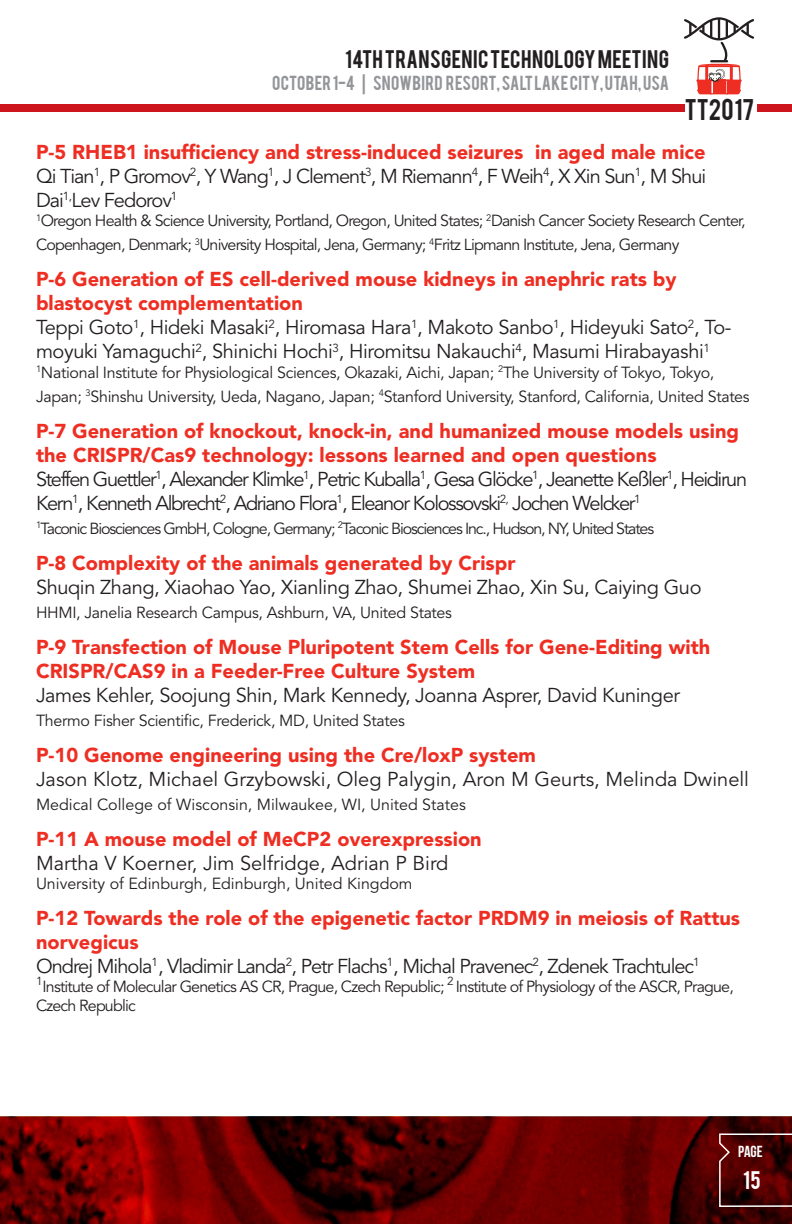
<style>
.page{position:relative;width:792px;height:1224px;background:#fff}
.page>*{position:absolute;margin:0;border:0;box-sizing:border-box;transform-origin:0 0}
.t1{font:23.6px "Bebas";color:#231f20}
.t2{font:900 20px/24px "Avenir LT Std";color:#ee2e22}
.Paragraph_Style_1{font:20px/24px "Avenir LT Std";letter-spacing:-.02em;color:#231f20}
.Paragraph_Style_1-2{font:20px/24px "Avenir LT Std";letter-spacing:-.07em;color:#231f20}
.Paragraph_Style_1-3{font:20px/24px "Avenir LT Std";letter-spacing:-.05em;color:#231f20}
.Paragraph_Style_1-4{font:20px "Avenir LT Std";color:#231f20}
.t3{font:20px "Bebas";letter-spacing:.015em;color:#231f20}
.t4{font:20px "Bebas";color:#fff}
.Paragraph_Style_1-5{font:16px/24px "Avenir LT Std";letter-spacing:-.04em;color:#231f20}
.Paragraph_Style_1-6{font:16px/24px "Avenir LT Std";letter-spacing:-.02em;color:#231f20}
.Paragraph_Style_1-7{font:16px "Avenir LT Std";color:#231f20}
.Paragraph_Style_1-8{font:16px "Avenir LT Std";letter-spacing:-.07em;color:#231f20}
.t5{font:16px "Bebas";letter-spacing:.02em;color:#939598}
.t6{font:16px "Bebas Neue";color:#fff}
</style>
<div class="page">
<img style="left:0;top:1116px;width:792px;height:108px">
<div style="left:0;top:104px;width:792px;height:8px;background:#cd151d"></div>
<svg style="left:718px;top:1133px;width:74px;height:75px;background:#520f0f"></svg>
<div style="left:685px;top:90px;width:72px;height:36px;background:#fff"></div>
<svg style="left:684px;top:17px;width:70px;height:77px"></svg>
<p class="t3" style="left:345px;top:45px;width:325px">14TH TRANSGENIC TECHNOLOGY MEETING</p>
<p class="t5" style="left:272px;top:72px;width:399px">OCTOBER 1-4 | SNOWBIRD RESORT, SALT LAKE CITY, UTAH, USA</p>
<p class="t1" style="left:685px;top:92px;width:71px">TT2017</p>
<p class="t2" style="left:36px;top:140px;width:671px">P-5 RHEB1 insufficiency and stress-induced seizures in aged male mice</p>
<p class="Paragraph_Style_1-3" style="left:36px;top:165px;width:672px">Qi Tian<sup>1</sup>, P Gromov<sup>2</sup>, Y Wang<sup>1</sup>, J Clement<sup>3</sup>, M Riemann<sup>4</sup>, F Weih<sup>4</sup>, X Xin Sun<sup>1</sup>, M Shui<br>Dai<sup>1,</sup>Lev Fedorov<sup>1</sup></p>
<p class="Paragraph_Style_1-5" style="left:36px;top:209px;width:711px"><sup>1</sup>Oregon Health &amp; Science University, Portland, Oregon, United States; <sup>2</sup>Danish Cancer Society Research Center,<br>Copenhagen, Denmark; <sup>3</sup>University Hospital, Jena, Germany; <sup>4</sup>Fritz Lipmann Institute, Jena, Germany</p>
<p class="t2" style="left:36px;top:267px;width:642px">P-6 Generation of ES cell-derived mouse kidneys in anephric rats by</p>
<p class="t2" style="left:36px;top:291px;width:269px">blastocyst complementation</p>
<p class="Paragraph_Style_1" style="left:36px;top:316px;width:697px">Teppi Goto<sup>1</sup>, Hideki Masaki<sup>2</sup>, Hiromasa Hara<sup>1</sup>, Makoto Sanbo<sup>1</sup>, Hideyuki Sato<sup>2</sup>, To&shy;moyuki Yamaguchi<sup>2</sup>, Shinichi Hochi<sup>3</sup>, Hiromitsu Nakauchi<sup>4</sup>, Masumi Hirabayashi<sup>1</sup></p>
<p class="Paragraph_Style_1-6" style="left:36px;top:360px;width:715px"><sup>1</sup>National Institute for Physiological Sciences, Okazaki, Aichi, Japan; <sup>2</sup>The University of Tokyo, Tokyo,<br>Japan; <sup>3</sup>Shinshu University, Ueda, Nagano, Japan; <sup>4</sup>Stanford University, Stanford, California, United States</p>
<p class="t2" style="left:36px;top:418px;width:705px">P-7 Generation of knockout, knock-in, and humanized mouse models using the CRISPR/Cas9 technology: lessons learned and open questions</p>
<p class="Paragraph_Style_1-2" style="left:36px;top:467px;width:713px">Steffen Guettler<sup>1</sup>, Alexander Klimke<sup>1</sup>, Petric Kuballa<sup>1</sup>, Gesa Glöcke<sup>1</sup>, Jeanette Keßler<sup>1</sup>, Heidirun<br>Kern<sup>1</sup>, Kenneth Albrecht<sup>2</sup>, Adriano Flora<sup>1</sup>, Eleanor Kolossovski<sup>2,</sup> Jochen Welcker<sup>1</sup></p>
<p class="Paragraph_Style_1-8" style="left:36px;top:519px;width:620px"><sup>1</sup>Taconic Biosciences GmbH, Cologne, Germany; <sup>2</sup>Taconic Biosciences Inc., Hudson, NY, United States</p>
<p class="t2" style="left:36px;top:550px;width:481px">P-8 Complexity of the animals generated by Crispr</p>
<p class="Paragraph_Style_1" style="left:36px;top:575px;width:667px">Shuqin Zhang, Xiaohao Yao, Xianling Zhao, Shumei Zhao, Xin Su, Caiying Guo</p>
<p class="Paragraph_Style_1-6" style="left:36px;top:600px;width:418px">HHMI, Janelia Research Campus, Ashburn, VA, United States</p>
<p class="t2" style="left:36px;top:634px;width:676px">P-9 Transfection of Mouse Pluripotent Stem Cells for Gene-Editing with<br>CRISPR/CAS9 in a Feeder-Free Culture System</p>
<p class="Paragraph_Style_1" style="left:36px;top:683px;width:646px">James Kehler, Soojung Shin, Mark Kennedy, Joanna Asprer, David Kuninger</p>
<p class="Paragraph_Style_1-6" style="left:36px;top:708px;width:370px">Thermo Fisher Scientific, Frederick, MD, United States</p>
<p class="t2" style="left:36px;top:742px;width:501px">P-10 Genome engineering using the Cre/loxP system</p>
<p class="Paragraph_Style_1-4" style="left:36px;top:767px;width:715px">Jason Klotz, Michael Grzybowski, Oleg Palygin, Aron M Geurts, Melinda Dwinell</p>
<p class="Paragraph_Style_1-7" style="left:36px;top:795px;width:431px">Medical College of Wisconsin, Milwaukee, WI, United States</p>
<p class="t2" style="left:36px;top:826px;width:447px">P-11 A mouse model of MeCP2 overexpression</p>
<p class="Paragraph_Style_1-4" style="left:36px;top:851px;width:414px">Martha V Koerner, Jim Selfridge, Adrian P Bird</p>
<p class="Paragraph_Style_1-7" style="left:36px;top:874px;width:378px">University of Edinburgh, Edinburgh, United Kingdom</p>
<p class="t2" style="left:36px;top:906px;width:706px">P-12 Towards the role of the epigenetic factor PRDM9 in meiosis of Rattus norvegicus</p>
<p class="Paragraph_Style_1-3" style="left:36px;top:954px;width:665px">Ondrej Mihola<sup>1</sup>, Vladimir Landa<sup>2</sup>, Petr Flachs<sup>1</sup>, Michal Pravenec<sup>2</sup>, Zdenek Trachtulec<sup>1</sup></p>
<p class="Paragraph_Style_1-5" style="left:36px;top:977px;width:699px;line-height:19.2px"><sup>1</sup>Institute of Molecular Genetics AS CR, Prague, Czech Republic; <sup>2</sup> Institute of Physiology of the ASCR, Prague,<br>Czech Republic</p>
<p class="t6" style="left:738px;top:1143px;width:26px">PAGE</p>
<p class="t4" style="left:743px;top:1165px;width:19px">15</p>
</div>
